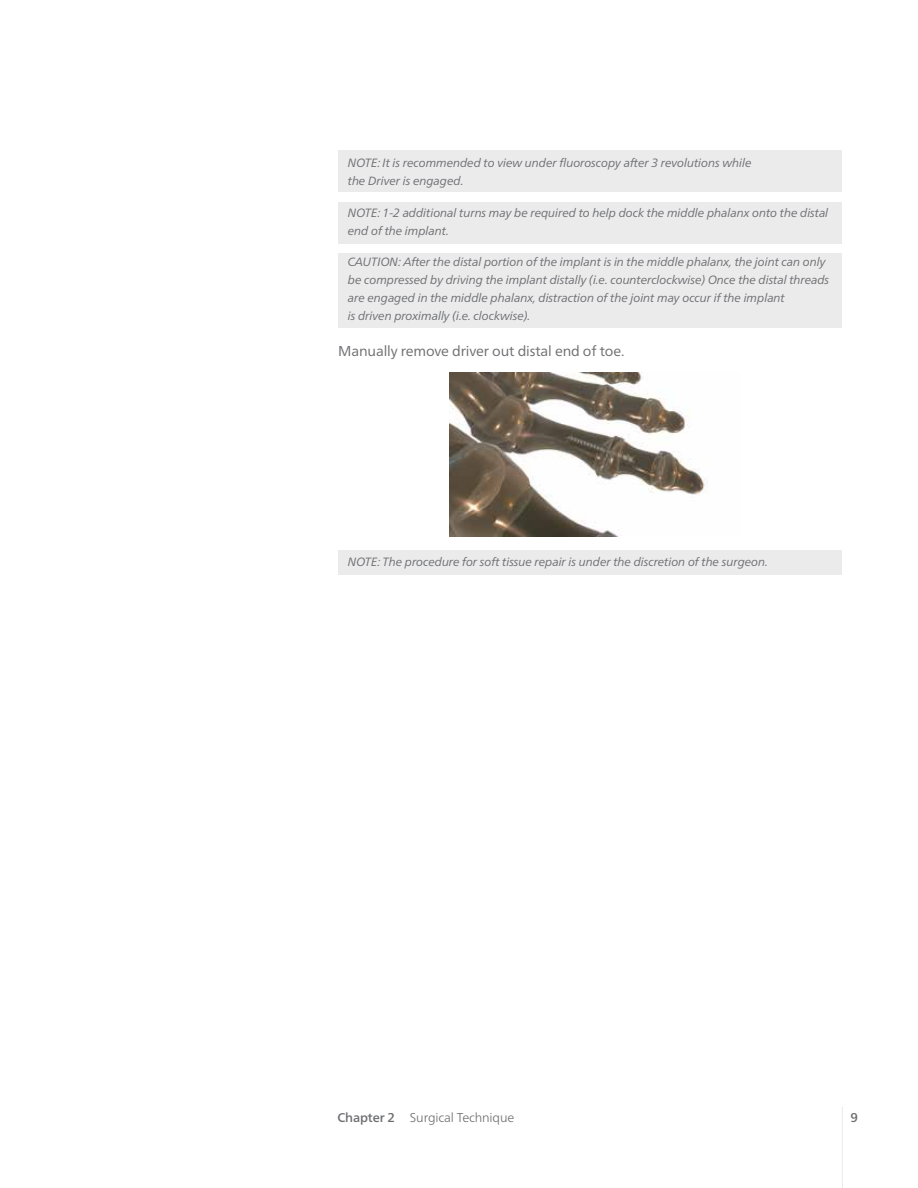
<style>
.page{position:relative;width:918px;height:1188px;background:#fff}
.page>*{position:absolute;margin:0;border:0;box-sizing:border-box;transform-origin:0 0}
.t1{font:14.25px "Frutiger Neue LT Pro";letter-spacing:-.01em;color:#6d6e71}
.t2{font:300 12.75px "Frutiger Neue LT Pro";letter-spacing:-.01em;color:#6d6e71}
.t3{font:500 12.75px "Frutiger Neue LT Pro";color:#6d6e71}
.t4{font:italic 12px/18px "Frutiger Neue LT Pro";letter-spacing:-.01em;color:#6d6e71}
.s1{font-weight:500}
</style>
<div class="page">
<hr style="left:842px;top:1107px;width:1px;height:81px;background:#ebebec">
<div style="left:339px;top:202px;width:503px;height:41px;background:#ebebec"></div>
<div style="left:338px;top:550px;width:504px;height:25px;background:#ebebec"></div>
<div style="left:338px;top:253px;width:504px;height:75px;background:#ebebec"></div>
<div style="left:338px;top:150px;width:504px;height:41px;background:#ebebec"></div>
<img style="left:450px;top:373px;width:256px;height:163px">
<p class="t4" style="left:348px;top:154px;width:405px">NOTE: It is recommended to view under fluoroscopy after 3 revolutions while the Driver is engaged.</p>
<p class="t4" style="left:348px;top:203px;width:482px">NOTE: 1-2 additional turns may be required to help dock the middle phalanx onto the distal end of the implant.</p>
<p class="t4" style="left:348px;top:253px;width:483px">CAUTION: After the distal portion of the implant is in the middle phalanx, the joint can only be compressed by driving the implant distally (i.e. counterclockwise) Once the distal threads are engaged in the middle phalanx, distraction of the joint may occur if the implant<br>is driven proximally (i.e. clockwise).</p>
<p class="t1" style="left:338px;top:342px;width:288px">Manually remove driver out distal end of toe.</p>
<p class="t4" style="left:348px;top:553px;width:422px">NOTE: The procedure for soft tissue repair is under the discretion of the surgeon.</p>
<p class="t2" style="left:338px;top:1110px;width:178px"><span class="s1">Chapter 2</span> Surgical Technique</p>
<p class="t3" style="left:850px;top:1110px;width:9px">9</p>
</div>
